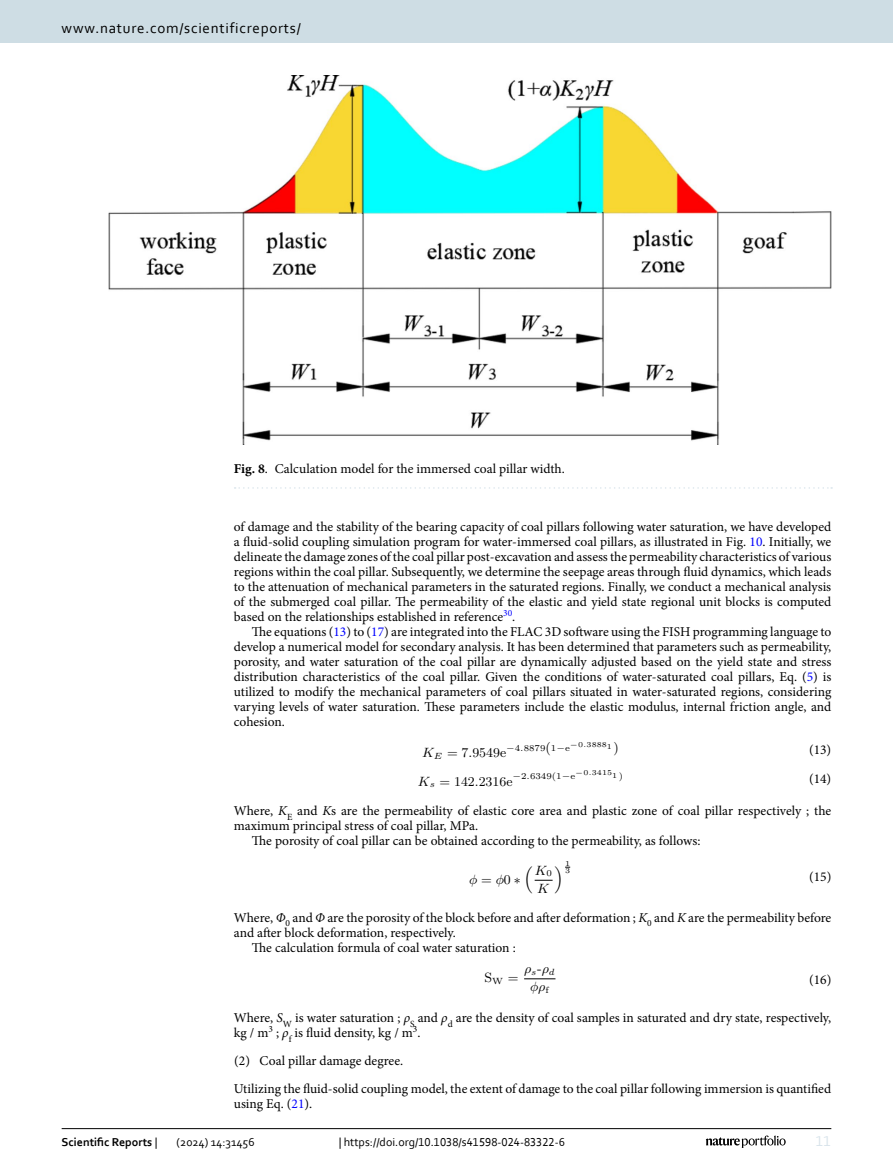
<style>
.page{position:relative;width:893px;height:1174px;background:#fff}
.page>*{position:absolute;margin:0;border:0;box-sizing:border-box;transform-origin:0 0}
.t1{font:15px "Corbel";letter-spacing:.05em;color:#000}
.t2{font:15px "LM Math Extension 10";color:#000}
.t3{font:15px "Corbel";color:#d9e4eb}
.Body_Text_Indent{font:13.5px/15px "Minion Pro";color:#000;text-align:justify}
.Body_Text{font:13.5px/15px "Minion Pro";letter-spacing:-.005em;color:#000}
.Figure_Caption{font:13.5px "Minion Pro";color:#000}
.Ordered_L1_1_7{font:13.5px "Minion Pro";color:#000}
.t4{font:13.5px "LM Roman 9";color:#000}
.EQ{font:13.5px "Minion Pro";color:#000}
.t5{font:13.5px/17.9px "LM Math Italic 9";color:#000}
.t6{font:13.5px "SFRM0900";color:#000}
.t7{font:12px "Corbel";color:#000}
.t8{font:700 12px "Corbel";color:#000}
.t9{font:9px "LM Roman 6";color:#000}
.t10{font:7.5px "LM Roman 5";color:#000}
.s1{font-weight:700}
.s2{color:#00f}
.s3{font-family:"LM Math Italic 9"}
.s4{font-family:"SFRM0900"}
.s5{font-family:"LM Math Italic 6"}
.s6{font-family:"LM Roman 9";font-size:13.5px}
.s7{font-family:"SFRM0600"}
.s8{font-style:italic}
.s9{font-family:"LM Roman 9"}
.s10{font-family:"LM Roman 5";font-size:7.5px}
.s11{font-weight:400}
</style>
<div class="page">
<svg style="left:535px;top:880px;width:18px;height:1px"></svg>
<hr style="left:524px;top:978px;width:31px;height:1px;background:#000">
<img style="left:108px;top:76px;width:723px;height:369px">
<svg style="left:235px;top:487px;width:597px;height:2px"></svg>
<hr style="left:62px;top:1128px;width:769px;height:1px;background:#000">
<svg style="left:706px;top:1135px;width:80px;height:12px"></svg>
<div style="left:0;top:0;width:893px;height:43px;background:#cedde4"></div>
<p class="t1" style="left:62px;top:18px;width:241px">www.nature.com/scientificreports/</p>
<p class="Figure_Caption" style="left:234px;top:459px;width:333px"><span class="s1">Fig. 8</span>. Calculation model for the immersed coal pillar width.</p>
<p class="Body_Text_Indent" style="left:234px;top:519px;width:599px">of damage and the stability of the bearing capacity of coal pillars following water saturation, we have developed a fluid-solid coupling simulation program for water-immersed coal pillars, as illustrated in Fig. <span class="s2">10</span>. Initially, we delineate the damage zones of the coal pillar post-excavation and assess the permeability characteristics of various regions within the coal pillar. Subsequently, we determine the seepage areas through fluid dynamics, which leads to the attenuation of mechanical parameters in the saturated regions. Finally, we conduct a mechanical analysis of the submerged coal pillar. The permeability of the elastic and yield state regional unit blocks is computed based on the relationships established in reference<sup>30</sup>.</p>
<p class="Body_Text_Indent" style="left:234px;top:624px;width:599px;text-indent:18px">The equations (<span class="s2">13</span>) to (<span class="s2">17</span>) are integrated into the FLAC 3D software using the FISH programming language to develop a numerical model for secondary analysis. It has been determined that parameters such as permeability, porosity, and water saturation of the coal pillar are dynamically adjusted based on the yield state and stress distribution characteristics of the coal pillar. Given the conditions of water-saturated coal pillars, Eq. (<span class="s2">5</span>) is utilized to modify the mechanical parameters of coal pillars situated in water-saturated regions, considering varying levels of water saturation. These parameters include the elastic modulus, internal friction angle, and cohesion.</p>
<p class="t4" style="left:422px;top:742px;width:85px"><span class="s3">K</span><sub>E</sub> = 7<span class="s3">.</span>9549<span class="s4">e</span></p>
<p class="t9" style="left:506px;top:740px;width:114px">−4<span class="s5">.</span>8879<span class="s6">(</span>1−<span class="s7">e</span>−<sup>0</sup><sup>.</sup><sup>38881</sup> <span class="s6">)</span></p>
<p class="EQ" style="left:809px;top:740px;width:24px">(13)</p>
<p class="t4" style="left:418px;top:770px;width:96px"><span class="s3">K</span><sub>s</sub> = 142<span class="s3">.</span>2316<span class="s4">e</span></p>
<p class="t9" style="left:512px;top:769px;width:112px">−2<span class="s5">.</span>6349(1−<span class="s7">e</span>−<sup>0</sup><sup>.</sup><sup>34151</sup> )</p>
<p class="EQ" style="left:809px;top:769px;width:24px">(14)</p>
<p class="Body_Text" style="left:234px;top:803px;width:599px">Where, <span class="s8">K</span><sub>E</sub> and <span class="s8">K</span>s are the permeability of elastic core area and plastic zone of coal pillar respectively ; the maximum principal stress of coal pillar, MPa.</p>
<p class="Body_Text_Indent" style="left:252px;top:833px;width:450px">The porosity of coal pillar can be obtained according to the permeability, as follows:</p>
<p class="t5" style="left:469px;top:871px;width:53px">ϕ<span class="s9">=</span>ϕ<span class="s9">0</span>∗</p>
<p class="t2" style="left:524px;top:853px;width:10px">(</p>
<p class="t5" style="left:535px;top:862px;width:19px">K<sub>0<br></sub>K</p>
<p class="t2" style="left:554px;top:853px;width:17px">)<span class="s10">1</span></p>
<p class="t10" style="left:565px;top:864px;width:7px">3</p>
<p class="EQ" style="left:809px;top:867px;width:24px">(15)</p>
<p class="Body_Text" style="left:234px;top:910px;width:599px">Where, <span class="s8">Φ</span><sub>0</sub> and <span class="s8">Φ</span> are the porosity of the block before and after deformation ; <span class="s8">K</span><sub>0</sub> and <span class="s8">K</span> are the permeability before and after block deformation, respectively.</p>
<p class="Body_Text_Indent" style="left:252px;top:940px;width:265px">The calculation formula of coal water saturation :</p>
<p class="t6" style="left:485px;top:969px;width:35px">S<sub>W</sub> <span class="s9">=</span></p>
<p class="t5" style="left:524px;top:961px;width:32px;text-align:center">ρ<sub>s</sub><span class="s4">-</span>ρ<sub>d </sub>ϕρ<sub>f</sub></p>
<p class="EQ" style="left:809px;top:971px;width:24px">(16)</p>
<p class="Body_Text" style="left:234px;top:1010px;width:599px">Where, <span class="s8">S</span><sub>W</sub> is water saturation ; <span class="s8">ρ</span><sub>S</sub> and <span class="s8">ρ</span><sub>d</sub> are the density of coal samples in saturated and dry state, respectively, kg / m<sup>3</sup> ; <span class="s8">ρ</span><sub>f</sub> is fluid density, kg / m<sup>3</sup>.</p>
<p class="Ordered_L1_1_7" style="left:234px;top:1051px;width:170px">(2) Coal pillar damage degree.</p>
<p class="Body_Text" style="left:234px;top:1080px;width:599px">Utilizing the fluid-solid coupling model, the extent of damage to the coal pillar following immersion is quantified using Eq. (<span class="s2">21</span>).</p>
<p class="t8" style="left:62px;top:1134px;width:97px">Scientific Reports <span class="s11">|</span></p>
<p class="t7" style="left:177px;top:1134px;width:80px">(2024) 14:31456</p>
<p class="t7" style="left:339px;top:1134px;width:228px">| https://doi.org/10.1038/s41598-024-83322-6</p>
<p class="t3" style="left:816px;top:1132px;width:17px">11</p>
</div>
